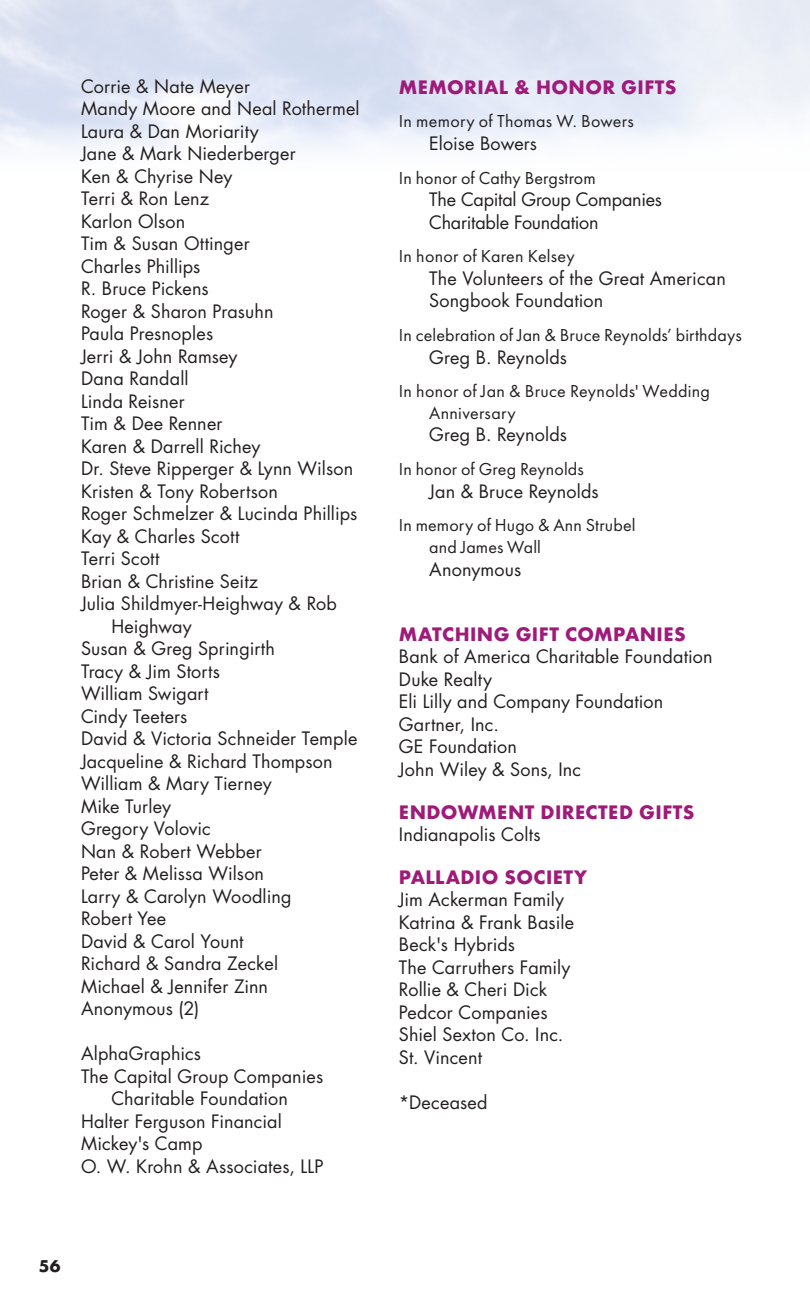
<style>
.page{position:relative;width:810px;height:1296px;background:#fff}
.page>*{position:absolute;margin:0;border:0;box-sizing:border-box;transform-origin:0 0}
.Body_C{font:18px/22.5px "Futura";letter-spacing:.01em;color:#231f20}
.contributors{font:18px/22.5px "Futura";letter-spacing:.005em;color:#231f20}
.contributors-2{font:18px/22.1px "Futura PT";letter-spacing:.01em;color:#231f20}
.contributors-3{font:700 18px "Futura";letter-spacing:.02em;color:#9e1b7a}
.t1{font:700 15.75px "Futura";color:#231f20}
.s1{font-family:"Futura PT"}
.s2{font-family:"Futura"}
</style>
<div class="page">
<p class="Body_C" style="left:81px;top:75px;width:171px">Corrie &amp; Nate Meyer</p>
<p class="Body_C" style="left:81px;top:97px;width:280px">Mandy Moore and Neal Rothermel</p>
<p class="Body_C" style="left:81px;top:120px;width:179px">Laura &amp; Dan Moriarity</p>
<p class="Body_C" style="left:81px;top:142px;width:216px">Jane &amp; Mark Niederberger</p>
<p class="Body_C" style="left:81px;top:165px;width:153px">Ken &amp; Chyrise Ney</p>
<p class="Body_C" style="left:81px;top:187px;width:130px">Terri &amp; Ron Lenz</p>
<p class="Body_C" style="left:81px;top:210px;width:106px">Karlon Olson</p>
<p class="Body_C" style="left:81px;top:232px;width:170px">Tim &amp; Susan Ottinger</p>
<p class="Body_C" style="left:81px;top:255px;width:121px">Charles Phillips</p>
<p class="Body_C" style="left:81px;top:277px;width:129px">R. Bruce Pickens</p>
<p class="Body_C" style="left:81px;top:300px;width:194px">Roger &amp; Sharon Prasuhn</p>
<p class="Body_C" style="left:81px;top:322px;width:134px">Paula Presnoples</p>
<p class="Body_C" style="left:81px;top:345px;width:158px">Jerri &amp; John Ramsey</p>
<p class="Body_C" style="left:81px;top:367px;width:109px">Dana Randall</p>
<p class="Body_C" style="left:81px;top:390px;width:105px">Linda Reisner</p>
<p class="Body_C" style="left:81px;top:412px;width:143px">Tim &amp; Dee Renner</p>
<p class="Body_C" style="left:81px;top:435px;width:181px">Karen &amp; Darrell Richey</p>
<p class="Body_C" style="left:81px;top:457px;width:274px">Dr. Steve Ripperger &amp; Lynn Wilson</p>
<p class="Body_C" style="left:81px;top:480px;width:198px">Kristen &amp; Tony Robertson</p>
<p class="Body_C" style="left:81px;top:502px;width:278px">Roger Schmelzer &amp; Lucinda Phillips</p>
<p class="Body_C" style="left:81px;top:525px;width:160px">Kay &amp; Charles Scott</p>
<p class="Body_C" style="left:81px;top:547px;width:80px">Terri Scott</p>
<p class="Body_C" style="left:81px;top:570px;width:179px">Brian &amp; Christine Seitz</p>
<p class="Body_C" style="left:111px;top:592px;width:227px;text-indent:-30px">Julia Shildmyer-Heighway &amp; Rob<br>Heighway</p>
<p class="Body_C" style="left:81px;top:637px;width:196px">Susan &amp; Greg Springirth</p>
<p class="Body_C" style="left:81px;top:660px;width:140px">Tracy &amp; Jim Storts</p>
<p class="Body_C" style="left:81px;top:682px;width:129px">William Swigart</p>
<p class="Body_C" style="left:81px;top:705px;width:108px">Cindy Teeters</p>
<p class="Body_C" style="left:81px;top:727px;width:278px">David &amp; Victoria Schneider Temple</p>
<p class="Body_C" style="left:81px;top:750px;width:253px">Jacqueline &amp; Richard Thompson</p>
<p class="Body_C" style="left:81px;top:772px;width:192px">William &amp; Mary Tierney</p>
<p class="Body_C" style="left:81px;top:795px;width:92px">Mike Turley</p>
<p class="Body_C" style="left:81px;top:817px;width:131px">Gregory Volovic</p>
<p class="Body_C" style="left:81px;top:840px;width:182px">Nan &amp; Robert Webber</p>
<p class="Body_C" style="left:81px;top:862px;width:185px">Peter &amp; Melissa Wilson</p>
<p class="Body_C" style="left:81px;top:885px;width:212px">Larry &amp; Carolyn Woodling</p>
<p class="Body_C" style="left:81px;top:907px;width:87px">Robert Yee</p>
<p class="Body_C" style="left:81px;top:930px;width:164px">David &amp; Carol Yount</p>
<p class="Body_C" style="left:81px;top:952px;width:199px">Richard &amp; Sandra Zeckel</p>
<p class="Body_C" style="left:81px;top:975px;width:189px">Michael &amp; Jennifer Zinn</p>
<p class="Body_C" style="left:81px;top:997px;width:120px">Anonymous (2)</p>
<p class="Body_C" style="left:81px;top:1042px;width:122px">AlphaGraphics</p>
<p class="Body_C" style="left:81px;top:1065px;width:244px;text-align:center">The Capital Group Companies<br>Charitable Foundation</p>
<p class="Body_C" style="left:81px;top:1110px;width:202px">Halter Ferguson Financial</p>
<p class="Body_C" style="left:81px;top:1132px;width:123px">Mickey's Camp</p>
<p class="Body_C" style="left:81px;top:1155px;width:244px">O. W. Krohn &amp; Associates, LLP</p>
<p class="t1" style="left:39px;top:1255px;width:23px">56</p>
<p class="contributors-3" style="left:399px;top:74px;width:279px">MEMORIAL &amp; HONOR GIFTS</p>
<p class="contributors-2" style="left:399px;top:110px;width:236px">In memory of Thomas W. Bowers</p>
<p class="contributors" style="left:429px;top:132px;width:109px">Eloise Bowers</p>
<p class="contributors" style="left:429px;top:165px;width:234px;text-indent:-30px"><span class="s1">In honor of Cathy Bergstrom<br></span>The Capital Group Companies<br>Charitable Foundation</p>
<p class="contributors-2" style="left:399px;top:245px;width:177px">In honor of Karen Kelsey</p>
<p class="contributors" style="left:429px;top:267px;width:298px">The Volunteers of the Great American<br>Songbook Foundation</p>
<p class="contributors-2" style="left:429px;top:324px;width:314px;text-indent:-30px">In celebration of Jan &amp; Bruce Reynolds’ birthdays<br><span class="s2">Greg B. Reynolds</span></p>
<p class="contributors-2" style="left:429px;top:380px;width:282px;text-indent:-30px">In honor of Jan &amp; Bruce Reynolds' Wedding<br>Anniversary<br><span class="s2">Greg B. Reynolds</span></p>
<p class="contributors-2" style="left:429px;top:458px;width:171px;text-indent:-30px">In honor of Greg Reynolds<br><span class="s2">Jan &amp; Bruce Reynolds</span></p>
<p class="contributors-2" style="left:429px;top:514px;width:208px;text-indent:-30px">In memory of Hugo &amp; Ann Strubel and James Wall<br><span class="s2">Anonymous</span></p>
<p class="contributors-3" style="left:399px;top:621px;width:288px">MATCHING GIFT COMPANIES</p>
<p class="contributors" style="left:399px;top:645px;width:315px">Bank of America Charitable Foundation</p>
<p class="contributors" style="left:399px;top:668px;width:95px">Duke Realty</p>
<p class="contributors" style="left:399px;top:690px;width:266px">Eli Lilly and Company Foundation</p>
<p class="contributors" style="left:399px;top:713px;width:102px">Gartner, Inc.</p>
<p class="contributors" style="left:399px;top:735px;width:120px">GE Foundation</p>
<p class="contributors" style="left:399px;top:758px;width:184px">John Wiley &amp; Sons, Inc</p>
<p class="contributors-3" style="left:399px;top:799px;width:297px">ENDOWMENT DIRECTED GIFTS</p>
<p class="contributors" style="left:399px;top:823px;width:143px">Indianapolis Colts</p>
<p class="contributors-3" style="left:399px;top:864px;width:190px">PALLADIO SOCIETY</p>
<p class="contributors" style="left:399px;top:888px;width:167px">Jim Ackerman Family</p>
<p class="contributors" style="left:399px;top:911px;width:177px">Katrina &amp; Frank Basile</p>
<p class="contributors" style="left:399px;top:933px;width:118px">Beck's Hybrids</p>
<p class="contributors" style="left:399px;top:956px;width:173px">The Carruthers Family</p>
<p class="contributors" style="left:399px;top:978px;width:150px">Rollie &amp; Cheri Dick</p>
<p class="contributors" style="left:399px;top:1001px;width:150px">Pedcor Companies</p>
<p class="contributors" style="left:399px;top:1023px;width:166px">Shiel Sexton Co. Inc.</p>
<p class="contributors" style="left:399px;top:1046px;width:85px">St. Vincent</p>
<p class="contributors" style="left:399px;top:1091px;width:90px">*Deceased</p>
</div>
